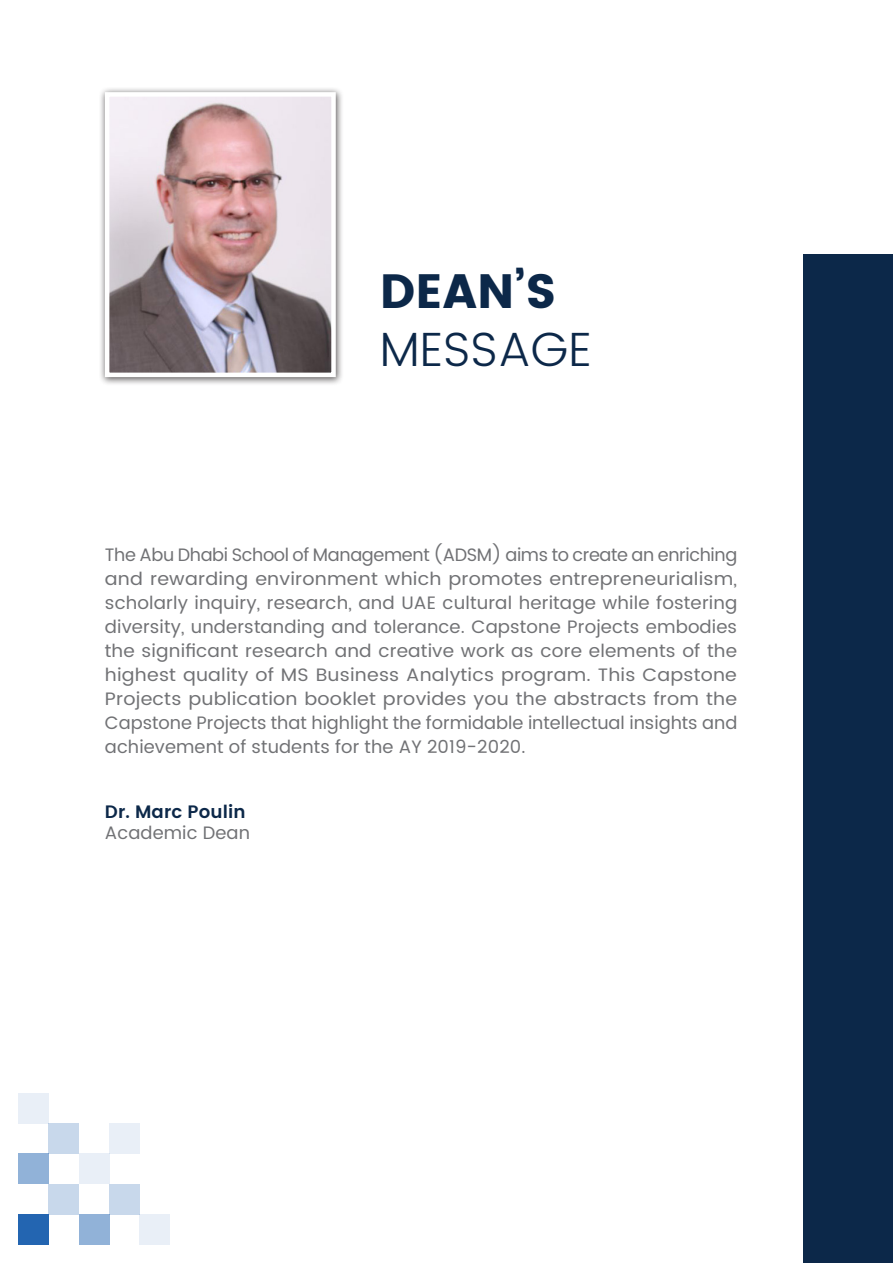
<style>
.page{position:relative;width:893px;height:1263px;background:#fff}
.page>*{position:absolute;margin:0;border:0;box-sizing:border-box;transform-origin:0 0}
.t1{font:300 48px "Poppins";color:#0c2849}
.t2{font:48px "Poppins";color:#0c2849}
.t3{font:18px/24px "Poppins";letter-spacing:.005em;color:#717275;text-align:justify}
.t4{font:600 18px "Poppins";letter-spacing:.005em;color:#0c2849}
</style>
<div class="page">
<div style="left:99px;top:87px;width:245px;height:299px;background:#231f20;opacity:.75"></div>
<img style="left:110px;top:97px;width:221px;height:275px">
<div style="left:105px;top:92px;width:231px;height:285px;border:4px solid #fff"></div>
<div style="left:804px;top:255px;width:89px;height:1008px;background:#0c2849"></div>
<div style="left:18px;top:1214px;width:30px;height:31px;background:#2365b1"></div>
<div style="left:18px;top:1154px;width:30px;height:30px;background:#91b2d8"></div>
<div style="left:18px;top:1093px;width:30px;height:30px;background:#e9eff7"></div>
<div style="left:79px;top:1214px;width:30px;height:31px;background:#91b2d8"></div>
<div style="left:140px;top:1214px;width:30px;height:31px;background:#e9eff7"></div>
<div style="left:48px;top:1184px;width:31px;height:30px;background:#c8d8eb"></div>
<div style="left:48px;top:1123px;width:31px;height:31px;background:#c8d8eb"></div>
<div style="left:109px;top:1184px;width:31px;height:30px;background:#c8d8eb"></div>
<div style="left:79px;top:1154px;width:30px;height:30px;background:#e9eff7"></div>
<div style="left:109px;top:1123px;width:31px;height:31px;background:#e9eff7"></div>
<p class="t2" style="left:380px;top:264px;width:178px">DEAN’S</p>
<p class="t1" style="left:380px;top:315px;width:213px">MESSAGE</p>
<p class="t3" style="left:105px;top:543px;width:634px">The Abu Dhabi School of Management (ADSM) aims to create an enriching and rewarding environment which promotes entrepreneurialism, scholarly inquiry, research, and UAE cultural heritage while fostering diversity, understanding and tolerance. Capstone Projects embodies the significant research and creative work as core elements of the highest quality of MS Business Analytics program. This Capstone Projects publication booklet provides you the abstracts from the Capstone Projects that highlight the formidable intellectual insights and achievement of students for the AY 2019-2020.</p>
<p class="t4" style="left:105px;top:798px;width:142px">Dr. Marc Poulin</p>
<p class="t3" style="left:105px;top:821px;width:147px">Academic Dean</p>
</div>
